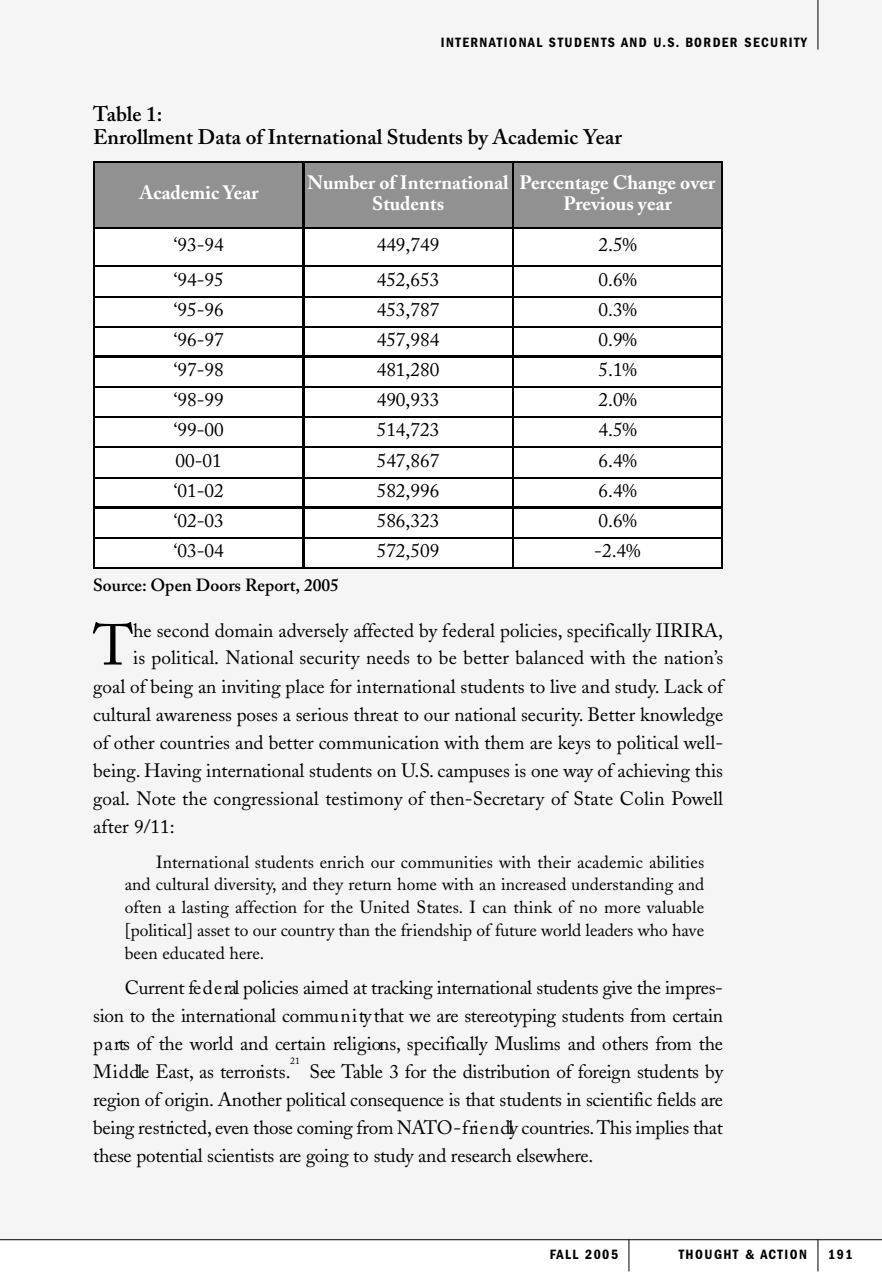
<style>
.page{position:relative;width:882px;height:1279px;background:#fff}
.page>*{position:absolute;margin:0;border:0;box-sizing:border-box;transform-origin:0 0}
.t1{font:57.23px "Adobe Caslon";color:#000}
.t2{font:600 21px/22.8px "Adobe Caslon";color:#000}
.t3{font:19.25px/28px "Adobe Caslon";color:#000;text-align:justify}
.t4{font:700 19.25px/21px "Adobe Caslon";color:#fff;text-align:center}
.t5{font:17.5px/22.8px "Adobe Caslon";letter-spacing:-.005em;color:#000;text-align:justify}
.t6{font:600 17.5px "Adobe Caslon";color:#000}
.t7{font:600 condensed 14px "Franklin Gothic";letter-spacing:.1em;color:#000}
.t8{font:9.62px "Adobe Caslon";color:#000}
</style>
<div class="page">
<div style="left:0;top:0;width:882px;height:1239px;background:#f5f5f5"></div>
<hr style="left:629px;top:1239px;width:1px;height:32px;background:#000">
<hr style="left:818px;top:1239px;width:1px;height:32px;background:#000">
<hr style="left:0;top:1239px;width:882px;height:1px;background:#000">
<hr style="left:818px;top:0;width:1px;height:50px;background:#000">
<div style="left:95px;top:163px;width:207px;height:64px;background:#919191"></div>
<div style="left:304px;top:163px;width:208px;height:64px;background:#919191"></div>
<div style="left:514px;top:163px;width:208px;height:64px;background:#919191"></div>
<div style="left:95px;top:228px;width:207px;height:37px;background:#fff"></div>
<div style="left:304px;top:228px;width:208px;height:37px;background:#fff"></div>
<div style="left:514px;top:228px;width:208px;height:37px;background:#fff"></div>
<div style="left:95px;top:267px;width:207px;height:29px;background:#fff"></div>
<div style="left:304px;top:267px;width:208px;height:29px;background:#fff"></div>
<div style="left:514px;top:267px;width:208px;height:29px;background:#fff"></div>
<div style="left:95px;top:297px;width:207px;height:29px;background:#fff"></div>
<div style="left:304px;top:297px;width:208px;height:29px;background:#fff"></div>
<div style="left:514px;top:297px;width:208px;height:29px;background:#fff"></div>
<div style="left:95px;top:328px;width:207px;height:28px;background:#fff"></div>
<div style="left:304px;top:328px;width:208px;height:28px;background:#fff"></div>
<div style="left:514px;top:328px;width:208px;height:28px;background:#fff"></div>
<div style="left:95px;top:358px;width:207px;height:28px;background:#fff"></div>
<div style="left:304px;top:358px;width:208px;height:28px;background:#fff"></div>
<div style="left:514px;top:358px;width:208px;height:28px;background:#fff"></div>
<div style="left:95px;top:388px;width:207px;height:28px;background:#fff"></div>
<div style="left:304px;top:388px;width:208px;height:28px;background:#fff"></div>
<div style="left:514px;top:388px;width:208px;height:28px;background:#fff"></div>
<div style="left:95px;top:418px;width:207px;height:28px;background:#fff"></div>
<div style="left:304px;top:418px;width:208px;height:28px;background:#fff"></div>
<div style="left:514px;top:418px;width:208px;height:28px;background:#fff"></div>
<div style="left:95px;top:448px;width:207px;height:29px;background:#fff"></div>
<div style="left:304px;top:448px;width:208px;height:29px;background:#fff"></div>
<div style="left:514px;top:448px;width:208px;height:29px;background:#fff"></div>
<div style="left:95px;top:478px;width:207px;height:29px;background:#fff"></div>
<div style="left:304px;top:478px;width:208px;height:29px;background:#fff"></div>
<div style="left:514px;top:478px;width:208px;height:29px;background:#fff"></div>
<div style="left:95px;top:509px;width:207px;height:28px;background:#fff"></div>
<div style="left:304px;top:509px;width:208px;height:28px;background:#fff"></div>
<div style="left:514px;top:509px;width:208px;height:28px;background:#fff"></div>
<div style="left:95px;top:538px;width:207px;height:29px;background:#fff"></div>
<div style="left:304px;top:538px;width:208px;height:29px;background:#fff"></div>
<div style="left:514px;top:538px;width:208px;height:29px;background:#fff"></div>
<hr style="left:93px;top:161px;width:2px;height:408px;background:#000">
<hr style="left:302px;top:161px;width:3px;height:408px;background:#000">
<hr style="left:512px;top:161px;width:2px;height:408px;background:#000">
<hr style="left:722px;top:161px;width:1px;height:408px;background:#000">
<hr style="left:93px;top:161px;width:630px;height:2px;background:#000">
<hr style="left:93px;top:227px;width:630px;height:1px;background:#000">
<hr style="left:93px;top:265px;width:630px;height:2px;background:#000">
<hr style="left:93px;top:296px;width:630px;height:1px;background:#000">
<hr style="left:93px;top:326px;width:630px;height:2px;background:#000">
<hr style="left:93px;top:356px;width:630px;height:2px;background:#000">
<hr style="left:93px;top:386px;width:630px;height:2px;background:#000">
<hr style="left:93px;top:416px;width:630px;height:2px;background:#000">
<hr style="left:93px;top:446px;width:630px;height:2px;background:#000">
<hr style="left:93px;top:477px;width:630px;height:1px;background:#000">
<hr style="left:93px;top:507px;width:630px;height:2px;background:#000">
<hr style="left:93px;top:537px;width:630px;height:1px;background:#000">
<hr style="left:93px;top:567px;width:630px;height:2px;background:#000">
<p class="t7" style="left:441px;top:37px;width:368px">I N T E R N ATIONAL STUDENTS AND U. S. BORDER SECURITY</p>
<p class="t2" style="left:93px;top:105px;width:530px">Table 1:<br>Enrollment Data of International Students by Academic Year</p>
<p class="t4" style="left:139px;top:184px;width:120px">Academic Year</p>
<p class="t4" style="left:307px;top:174px;width:203px">Number of International<br>Students</p>
<p class="t4" style="left:520px;top:174px;width:197px">Percentage Change over<br>Previous year</p>
<p class="t3" style="left:174px;top:233px;width:51px">‘93-94</p>
<p class="t3" style="left:377px;top:233px;width:64px">449,749</p>
<p class="t3" style="left:598px;top:233px;width:40px">2.5%</p>
<p class="t3" style="left:174px;top:267px;width:51px">‘94-95</p>
<p class="t3" style="left:377px;top:267px;width:64px">452,653</p>
<p class="t3" style="left:598px;top:267px;width:40px">0.6%</p>
<p class="t3" style="left:174px;top:298px;width:51px">‘95-96</p>
<p class="t3" style="left:377px;top:298px;width:64px">453,787</p>
<p class="t3" style="left:598px;top:298px;width:40px">0.3%</p>
<p class="t3" style="left:174px;top:328px;width:51px">‘96-97</p>
<p class="t3" style="left:377px;top:328px;width:64px">457,984</p>
<p class="t3" style="left:598px;top:328px;width:40px">0.9%</p>
<p class="t3" style="left:174px;top:358px;width:51px">‘97-98</p>
<p class="t3" style="left:377px;top:358px;width:64px">481,280</p>
<p class="t3" style="left:598px;top:358px;width:40px">5.1%</p>
<p class="t3" style="left:174px;top:388px;width:51px">‘98-99</p>
<p class="t3" style="left:377px;top:388px;width:64px">490,933</p>
<p class="t3" style="left:598px;top:388px;width:40px">2.0%</p>
<p class="t3" style="left:174px;top:418px;width:51px">‘99-00</p>
<p class="t3" style="left:377px;top:418px;width:64px">514,723</p>
<p class="t3" style="left:598px;top:418px;width:40px">4.5%</p>
<p class="t3" style="left:176px;top:448px;width:48px">00-01</p>
<p class="t3" style="left:377px;top:448px;width:64px">547,867</p>
<p class="t3" style="left:598px;top:448px;width:40px">6.4%</p>
<p class="t3" style="left:174px;top:479px;width:51px">‘01-02</p>
<p class="t3" style="left:377px;top:479px;width:64px">582,996</p>
<p class="t3" style="left:598px;top:479px;width:40px">6.4%</p>
<p class="t3" style="left:174px;top:508px;width:51px">‘02-03</p>
<p class="t3" style="left:377px;top:508px;width:64px">586,323</p>
<p class="t3" style="left:598px;top:508px;width:40px">0.6%</p>
<p class="t3" style="left:174px;top:539px;width:51px">‘03-04</p>
<p class="t3" style="left:377px;top:539px;width:64px">572,509</p>
<p class="t3" style="left:594px;top:539px;width:48px">-2.4%</p>
<p class="t6" style="left:93px;top:578px;width:247px">Source: Open Doors Report, 2005</p>
<h1 class="t1" style="left:93px;top:622px;width:42px">T</h1>
<p class="t3" style="left:133px;top:619px;width:591px">he second domain adversely affected by federal policies, specifically IIRIRA,</p>
<p class="t3" style="left:133px;top:646px;width:592px">is political. National security needs to be better balanced with the nation’s</p>
<p class="t3" style="left:93px;top:674px;width:631px">goal of being an inviting place for international students to live and study. Lack of</p>
<p class="t3" style="left:93px;top:703px;width:632px">cultural awareness poses a serious threat to our national security. Better knowledge</p>
<p class="t3" style="left:93px;top:730px;width:632px">of other countries and better communication with them are keys to political well-</p>
<p class="t3" style="left:93px;top:758px;width:631px">being. Having international students on U.S. campuses is one way of achieving this</p>
<p class="t3" style="left:93px;top:787px;width:631px">goal. Note the congressional testimony of then-Secretary of State Colin Powell</p>
<p class="t3" style="left:93px;top:814px;width:83px">after 9/11:</p>
<p class="t5" style="left:125px;top:853px;width:581px;text-indent:31px">International students enrich our communities with their academic abilities and cultural diversity, and they return home with an increased understanding and often a lasting affection for the United States. I can think of no more valuable [political] asset to our country than the friendship of future world leaders who have been educated here.</p>
<p class="t3" style="left:93px;top:976px;width:631px;text-indent:31px">C u rrent fe d e ral policies aimed at tra cking intern a tional students give the impre s&shy;sion to the intern a tional com mu n i ty that we are stere o typing students from certa in p a rts of the world and certain re lig ion s, sp e c ifica lly Muslims and others from the M id dle East, as terro ris ts .</p>
<p class="t8" style="left:290px;top:1057px;width:11px">21</p>
<p class="t3" style="left:93px;top:1060px;width:632px;text-indent:216px">See Table 3 for the distrib u tion of foreign students by re g ion of orig in . Another political consequence is that students in scientific fields are being re stric te d , even those coming from NATO - f rie n dly countrie s.This implies that these potential scientists are going to study and re se a rch elsew h e re .</p>
<p class="t7" style="left:550px;top:1250px;width:70px">FALL 2005</p>
<p class="t7" style="left:679px;top:1250px;width:130px">THOUGHT &amp; AC T I O N</p>
<p class="t7" style="left:828px;top:1250px;width:26px">1 9 1</p>
</div>
